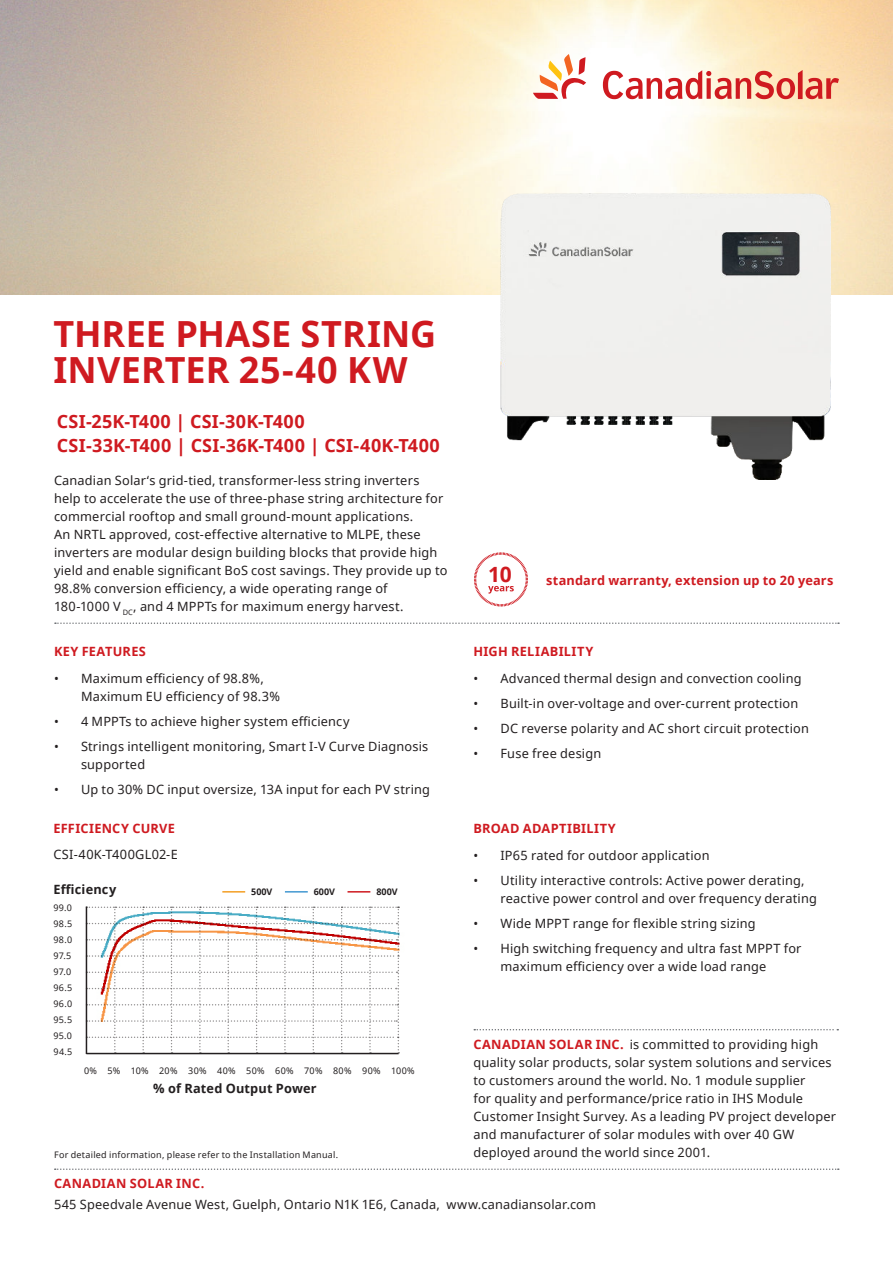
<style>
.page{position:relative;width:893px;height:1263px;background:#fff}
.page>*{position:absolute;margin:0;border:0;box-sizing:border-box;transform-origin:0 0}
.t1{font:700 36px/36px "Noto Sans";color:#cf1a20}
.t2{font:700 21px "Noto Sans";color:#cf1a20}
.t3{font:700 18px/24px "Noto Sans";letter-spacing:.02em;color:#cf1a20}
.t4{font:12.75px/18px "Noto Sans";letter-spacing:.015em;color:#231f20}
.t5{font:700 12.75px "Noto Sans";letter-spacing:.02em;color:#cf1a20}
.t6{font:700 12.75px "Noto Sans";letter-spacing:.015em;color:#231f20}
.t7{font:9px "Noto Sans";letter-spacing:.03em;color:#231f20}
.t8{font:700 9px "Noto Sans";color:#231f20}
</style>
<div class="page">
<svg style="left:55px;top:1168px;width:784px;height:2px"></svg>
<svg style="left:474px;top:1029px;width:364px;height:1px"></svg>
<svg style="left:533px;top:54px;width:53px;height:45px"></svg>
<svg style="left:603px;top:70px;width:236px;height:29px"></svg>
<svg style="left:55px;top:622px;width:784px;height:2px"></svg>
<hr style="left:86px;top:1053px;width:313px;height:1px;background:#231f20">
<svg style="left:222px;top:891px;width:23px;height:1px"></svg>
<svg style="left:347px;top:891px;width:23px;height:1px"></svg>
<svg style="left:285px;top:891px;width:23px;height:1px"></svg>
<svg style="left:474px;top:552px;width:54px;height:54px"></svg>
<svg style="left:86px;top:906px;width:313px;height:147px"></svg>
<img style="left:501px;top:194px;width:329px;height:285px">
<div style="left:488px;top:559px;width:25px;height:24px;background:#fff"></div>
<h1 class="t1" style="left:53px;top:320px;width:384px">THREE PHASE STRING<br>INVERTER 25-40 KW</h1>
<h3 class="t3" style="left:57px;top:411px;width:384px">CSI-25K-T400 | CSI-30K-T400<br>CSI-33K-T400 | CSI-36K-T400 | CSI-40K-T400</h3>
<p class="t4" style="left:54px;top:471px;width:395px">Canadian Solar‘s grid-tied, transformer-less string inverters help to accelerate the use of three-phase string architecture for commercial rooftop and small ground-mount applications.<br>An NRTL approved, cost-effective alternative to MLPE, these inverters are modular design building blocks that provide high yield and enable significant BoS cost savings. They provide up to 98.8% conversion efficiency, a wide operating range of<br>180-1000 V <sub>DC</sub>, and 4 MPPTs for maximum energy harvest.</p>
<p class="t5" style="left:54px;top:646px;width:93px">KEY FEATURES</p>
<p class="t4" style="left:81px;top:670px;width:200px;text-indent:-27px">• Maximum efficiency of 98.8%,<br>Maximum EU efficiency of 98.3%</p>
<p class="t4" style="left:54px;top:713px;width:297px">• 4 MPPTs to achieve higher system efficiency</p>
<p class="t4" style="left:81px;top:737px;width:349px;text-indent:-27px">• Strings intelligent monitoring, Smart I-V Curve Diagnosis supported</p>
<p class="t4" style="left:54px;top:780px;width:378px">• Up to 30% DC input oversize, 13A input for each PV string</p>
<p class="t5" style="left:53px;top:823px;width:123px">EFFICIENCY CURVE</p>
<p class="t4" style="left:53px;top:844px;width:126px">CSI-40K-T400GL02-E</p>
<p class="t6" style="left:53px;top:880px;width:64px">Efficiency</p>
<p class="t7" style="left:53px;top:903px;width:20px">99.0</p>
<p class="t7" style="left:53px;top:919px;width:20px">98.5</p>
<p class="t7" style="left:53px;top:935px;width:20px">98.0</p>
<p class="t7" style="left:53px;top:951px;width:19px">97.5</p>
<p class="t7" style="left:53px;top:967px;width:19px">97.0</p>
<p class="t7" style="left:53px;top:983px;width:20px">96.5</p>
<p class="t7" style="left:53px;top:999px;width:20px">96.0</p>
<p class="t7" style="left:53px;top:1015px;width:20px">95.5</p>
<p class="t8" style="left:251px;top:888px;width:23px">500V</p>
<p class="t8" style="left:314px;top:888px;width:23px">600V</p>
<p class="t8" style="left:376px;top:888px;width:23px">800V</p>
<h2 class="t2" style="left:488px;top:566px;width:25px">10</h2>
<p class="t5" style="left:546px;top:571px;width:289px">standard warranty, extension up to 20 years</p>
<p class="t5" style="left:473px;top:646px;width:121px">HIGH RELIABILITY</p>
<p class="t4" style="left:473px;top:670px;width:330px">• Advanced thermal design and convection cooling</p>
<p class="t4" style="left:473px;top:695px;width:326px">• Built-in over-voltage and over-current protection</p>
<p class="t4" style="left:473px;top:719px;width:337px">• DC reverse polarity and AC short circuit protection</p>
<p class="t4" style="left:473px;top:744px;width:129px">• Fuse free design</p>
<p class="t5" style="left:473px;top:823px;width:144px">BROAD ADAPTIBILITY</p>
<p class="t4" style="left:473px;top:847px;width:238px">• IP65 rated for outdoor application</p>
<p class="t4" style="left:500px;top:872px;width:318px;text-indent:-27px">• Utility interactive controls: Active power derating, reactive power control and over frequency derating</p>
<p class="t4" style="left:473px;top:914px;width:284px">• Wide MPPT range for flexible string sizing</p>
<p class="t4" style="left:500px;top:939px;width:303px;text-indent:-27px">• High switching frequency and ultra fast MPPT for maximum efficiency over a wide load range</p>
<p class="t7" style="left:53px;top:1031px;width:20px">95.0</p>
<p class="t4" style="left:473px;top:1037px;width:364px;text-indent:156px">is committed to providing high quality solar products, solar system solutions and services to customers around the world. No. 1 module supplier<br>for quality and performance/price ratio in IHS Module Customer Insight Survey. As a leading PV project developer and manufacturer of solar modules with over 40 GW deployed around the world since 2001.</p>
<p class="t5" style="left:473px;top:1037px;width:152px">CANADIAN SOLAR INC.</p>
<p class="t7" style="left:53px;top:1047px;width:21px">94.5</p>
<p class="t7" style="left:84px;top:1065px;width:332px">0% 5% 10% 20% 30% 40% 50% 60% 70% 80% 90% 100%</p>
<p class="t6" style="left:153px;top:1084px;width:165px">% of Rated Output Power</p>
<p class="t7" style="left:54px;top:1151px;width:286px">For detailed information, please refer to the Installation Manual.</p>
<p class="t5" style="left:54px;top:1176px;width:152px">CANADIAN SOLAR INC.</p>
<p class="t4" style="left:54px;top:1196px;width:544px">545 Speedvale Avenue West, Guelph, Ontario N1K 1E6, Canada, www.canadiansolar.com</p>
</div>
